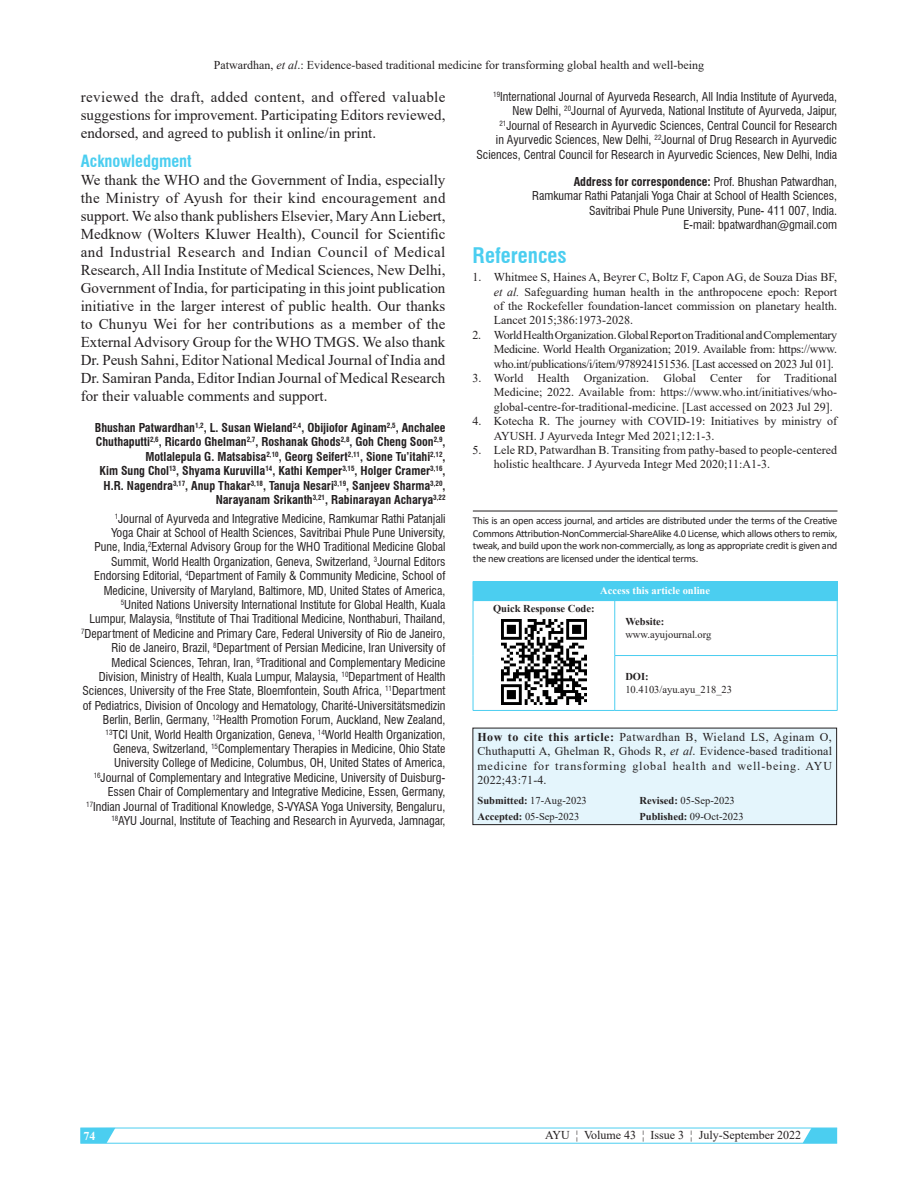
<style>
.page{position:relative;width:918px;height:1188px;background:#fff}
.page>*{position:absolute;margin:0;border:0;box-sizing:border-box;transform-origin:0 0}
.t1{font:700 condensed 21px "Swiss 721 BT";color:#4bcef0}
.t2{font:700 condensed 16.5px "Swiss 721 BT";color:#4bcef0}
.TX{font:15px/18px "Times New Roman";color:#231f20;text-align:justify}
.AFF{font:condensed 12px/14.4px "Swiss 721 BT";color:#231f20;text-align:right}
.REF{font:12px/14.4px "Times New Roman";color:#231f20;text-align:justify}
.AU{font:700 condensed 12px/14.4px "Swiss 721 BT";color:#231f20;text-align:right}
.HTC{font:12px/14.4px "Times New Roman";letter-spacing:.07em;color:#231f20;text-align:justify}
.AFF-2{font:700 condensed 12px "Swiss 721 BT";color:#231f20}
.t3{font:700 12px "Times New Roman";color:#fff}
.OS{font:10.5px/12.6px "Calibri";letter-spacing:-.03em;color:#231f20;text-align:justify}
.HIS{font:10.5px "Times New Roman";color:#231f20}
.Website{font:10.5px/12.6px "Times New Roman";color:#231f20}
.ATAO{font:700 10.5px "Times New Roman";color:#fff}
.QRC{font:700 10.5px "Times New Roman";color:#231f20}
.s1{font-style:italic}
.s2{font-weight:400}
.s3{font-weight:700}
</style>
<div class="page">
<svg style="left:80px;top:1128px;width:758px;height:16px"></svg>
<hr style="left:473px;top:511px;width:365px;height:1px;background:#231f20">
<div style="left:473px;top:728px;width:364px;height:97px;background:#e4f5fc"></div>
<div style="left:472px;top:728px;width:365px;height:97px;border:1px solid #231f20"></div>
<div style="left:473px;top:581px;width:364px;height:20px;background:#4bcef0"></div>
<svg style="left:837px;top:581px;width:1px;height:19px"></svg>
<hr style="left:473px;top:601px;width:1px;height:55px;background:#4bcef0">
<hr style="left:473px;top:656px;width:1px;height:54px;background:#4bcef0">
<hr style="left:615px;top:601px;width:1px;height:54px;background:#4bcef0">
<hr style="left:837px;top:601px;width:1px;height:54px;background:#4bcef0">
<hr style="left:473px;top:710px;width:142px;height:1px;background:#4bcef0">
<hr style="left:615px;top:656px;width:1px;height:54px;background:#4bcef0">
<hr style="left:615px;top:655px;width:222px;height:1px;background:#4bcef0">
<hr style="left:837px;top:656px;width:1px;height:54px;background:#4bcef0">
<hr style="left:615px;top:710px;width:222px;height:1px;background:#4bcef0">
<img style="left:501px;top:620px;width:85px;height:85px">
<p class="REF" style="left:214px;top:57px;width:492px">Patwardhan, <span class="s1">et al</span>.: Evidence‑based traditional medicine for transforming global health and well‑being</p>
<p class="TX" style="left:81px;top:88px;width:366px">reviewed the draft, added content, and offered valuable suggestions for improvement. Participating Editors reviewed, endorsed, and agreed to publish it online/in print.</p>
<h2 class="t2" style="left:81px;top:151px;width:112px">Acknowledgment</h2>
<p class="TX" style="left:81px;top:170px;width:366px">We thank the WHO and the Government of India, especially the Ministry of Ayush for their kind encouragement and support. We also thank publishers Elsevier, MaryAnn Liebert, Medknow (Wolters Kluwer Health), Council for Scientific and Industrial Research and Indian Council of Medical Research, All India Institute of Medical Sciences, New Delhi, Government of India, for participating in this joint publication initiative in the larger interest of public health. Our thanks to Chunyu Wei for her contributions as a member of the External Advisory Group for the WHO TMGS. We also thank Dr. Peush Sahni, Editor National Medical Journal of India and Dr. Samiran Panda, Editor Indian Journal of Medical Research for their valuable comments and support.</p>
<p class="AU" style="left:95px;top:420px;width:352px">Bhushan Patwardhan<sup>1,2</sup>, L. Susan Wieland<sup>2,4</sup>, Obijiofor Aginam<sup>2,5</sup>, Anchalee Chuthaputti<sup>2,6</sup>, Ricardo Ghelman<sup>2,7</sup>, Roshanak Ghods<sup>2,8</sup>, Goh Cheng Soon<sup>2,9</sup>, Motlalepula G. Matsabisa<sup>2,10</sup>, Georg Seifert<sup>2,11</sup>, Sione Tu’itahi<sup>2,12</sup>,<br>Kim Sung Chol<sup>13</sup>, Shyama Kuruvilla<sup>14</sup>, Kathi Kemper<sup>3,15</sup>, Holger Cramer<sup>3,16</sup>, H.R. Nagendra<sup>3,17</sup>, Anup Thakar<sup>3,18</sup>, Tanuja Nesari<sup>3,19</sup>, Sanjeev Sharma<sup>3,20</sup>, Narayanam Srikanth<sup>3,21</sup>, Rabinarayan Acharya<sup>3,22</sup></p>
<p class="AFF" style="left:81px;top:511px;width:366px"><sup>1</sup>Journal of Ayurveda and Integrative Medicine, Ramkumar Rathi Patanjali<br>Yoga Chair at School of Health Sciences, Savitribai Phule Pune University,<br>Pune, India,<sup>2</sup>External Advisory Group for the WHO Traditional Medicine Global Summit, World Health Organization, Geneva, Switzerland, <sup>3</sup>Journal Editors Endorsing Editorial, <sup>4</sup>Department of Family &amp; Community Medicine, School of Medicine, University of Maryland, Baltimore, MD, United States of America, <sup>5</sup>United Nations University International Institute for Global Health, Kuala Lumpur, Malaysia, <sup>6</sup>Institute of Thai Traditional Medicine, Nonthaburi, Thailand, <sup>7</sup>Department of Medicine and Primary Care, Federal University of Rio de Janeiro, Rio de Janeiro, Brazil, <sup>8</sup>Department of Persian Medicine, Iran University of Medical Sciences, Tehran, Iran, <sup>9</sup>Traditional and Complementary Medicine Division, Ministry of Health, Kuala Lumpur, Malaysia, <sup>10</sup>Department of Health Sciences, University of the Free State, Bloemfontein, South Africa, <sup>11</sup>Department of Pediatrics, Division of Oncology and Hematology, Charité-Universitätsmedizin Berlin, Berlin, Germany, <sup>12</sup>Health Promotion Forum, Auckland, New Zealand, <sup>13</sup>TCI Unit, World Health Organization, Geneva, <sup>14</sup>World Health Organization, Geneva, Switzerland, <sup>15</sup>Complementary Therapies in Medicine, Ohio State University College of Medicine, Columbus, OH, United States of America, <sup>16</sup>Journal of Complementary and Integrative Medicine, University of Duisburg-Essen Chair of Complementary and Integrative Medicine, Essen, Germany, <sup>17</sup>Indian Journal of Traditional Knowledge, S-VYASA Yoga University, Bengaluru, <sup>18</sup>AYU Journal, Institute of Teaching and Research in Ayurveda, Jamnagar,</p>
<p class="AFF" style="left:477px;top:89px;width:362px"><sup>19</sup>International Journal of Ayurveda Research, All India Institute of Ayurveda, New Delhi, <sup>20</sup>Journal of Ayurveda, National Institute of Ayurveda, Jaipur, <sup>21</sup>Journal of Research in Ayurvedic Sciences, Central Council for Research<br>in Ayurvedic Sciences, New Delhi, <sup>22</sup>Journal of Drug Research in Ayurvedic Sciences, Central Council for Research in Ayurvedic Sciences, New Delhi, India</p>
<p class="AFF-2" style="left:574px;top:174px;width:265px">Address for correspondence: <span class="s2">Prof. Bhushan Patwardhan,</span></p>
<p class="AFF" style="left:532px;top:189px;width:306px">Ramkumar Rathi Patanjali Yoga Chair at School of Health Sciences,</p>
<p class="AFF" style="left:589px;top:203px;width:250px">Savitribai Phule Pune University, Pune- 411 007, India.</p>
<p class="AFF" style="left:683px;top:217px;width:155px">E‑mail: bpatwardhan@gmail.com</p>
<h1 class="t1" style="left:472px;top:242px;width:96px">References</h1>
<p class="REF" style="left:494px;top:270px;width:345px;text-indent:-21px">1. Whitmee S, Haines A, Beyrer C, Boltz F, Capon AG, de Souza Dias BF, <span class="s1">et al.</span> Safeguarding human health in the anthropocene epoch: Report of the Rockefeller foundation‑lancet commission on planetary health.<br>Lancet 2015;386:1973‑2028.</p>
<p class="REF" style="left:494px;top:327px;width:345px;text-indent:-21px">2. WorldHealthOrganization.GlobalReportonTraditionalandComplementary Medicine. World Health Organization; 2019. Available from: https://www. who.int/publications/i/item/978924151536. [Last accessed on 2023 Jul 01].</p>
<p class="REF" style="left:494px;top:370px;width:345px;text-indent:-21px">3. World Health Organization. Global Center for Traditional Medicine; 2022. Available from: https://www.who.int/initiatives/who&shy;global-centre-for-traditional-medicine. [Last accessed on 2023 Jul 29].</p>
<p class="REF" style="left:494px;top:414px;width:345px;text-indent:-21px">4. Kotecha R. The journey with COVID‑19: Initiatives by ministry of<br>AYUSH. J Ayurveda Integr Med 2021;12:1‑3.</p>
<p class="REF" style="left:494px;top:442px;width:345px;text-indent:-21px">5. Lele RD, Patwardhan B. Transiting from pathy‑based to people‑centered holistic healthcare. J Ayurveda Integr Med 2020;11:A1‑3.</p>
<p class="OS" style="left:473px;top:514px;width:366px">This is an open access journal, and articles are distributed under the terms of the Creative Commons Attribution‑NonCommercial‑ShareAlike 4.0 License, which allows others to remix, tweak, and build upon the work non‑commercially, as long as appropriate credit is given and the new creations are licensed under the identical terms.</p>
<p class="ATAO" style="left:600px;top:583px;width:111px">Access this article online</p>
<p class="QRC" style="left:493px;top:601px;width:103px">Quick Response Code:</p>
<p class="Website" style="left:625px;top:615px;width:88px"><span class="s3">Website: </span>www.ayujournal.org</p>
<p class="Website" style="left:625px;top:670px;width:108px"><span class="s3">DOI:<br></span>10.4103/ayu.ayu_218_23</p>
<p class="HTC" style="left:478px;top:729px;width:356px"><span class="s3">How to cite this article:</span> Patwardhan B, Wieland LS, Aginam O, Chuthaputti A, Ghelman R, Ghods R, <span class="s1">et al</span>. Evidence‑based traditional medicine for transforming global health and well‑being. AYU 2022;43:71-4.</p>
<p class="HIS" style="left:478px;top:793px;width:111px"><span class="s3">Submitted:</span> 17‑Aug‑2023</p>
<p class="HIS" style="left:640px;top:793px;width:97px"><span class="s3">Revised:</span> 05‑Sep-2023</p>
<p class="HIS" style="left:478px;top:809px;width:103px"><span class="s3">Accepted:</span> 05‑Sep-2023</p>
<p class="HIS" style="left:640px;top:809px;width:106px"><span class="s3">Published:</span> 09-Oct-2023</p>
<p class="t3" style="left:84px;top:1127px;width:13px">74</p>
<p class="REF" style="left:545px;top:1128px;width:257px">AYU ¦ Volume 43 ¦ Issue 3 ¦ July‑September 2022</p>
</div>
